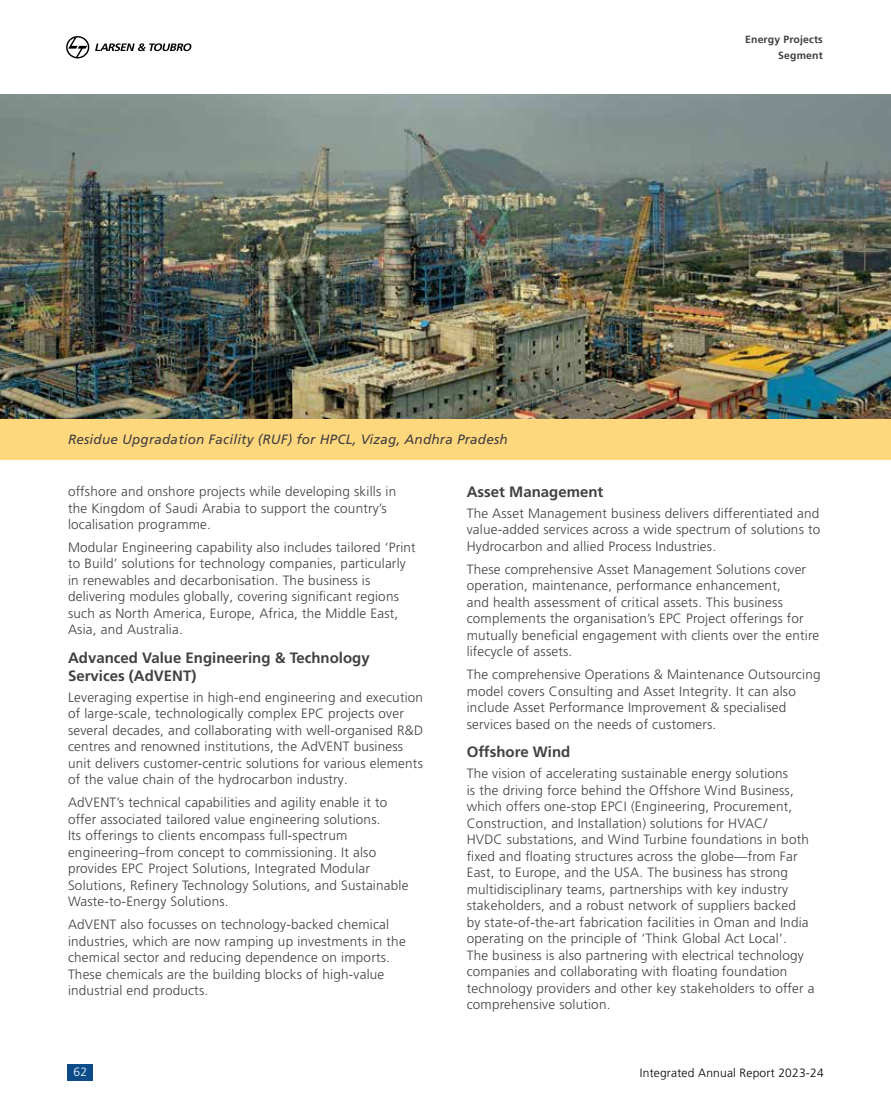
<style>
.page{position:relative;width:891px;height:1107px;background:#fff}
.page>*{position:absolute;margin:0;border:0;box-sizing:border-box;transform-origin:0 0}
.t1{font:700 15px/18px "Frutiger LT Pro";color:#414042}
.t2{font:300 13.5px/16.5px "Frutiger LT Pro";letter-spacing:.015em;color:#414042}
.t3{font:italic 13.5px "Frutiger LT Pro";letter-spacing:.015em;color:#414042}
.t4{font:300 12px "Frutiger LT Pro";letter-spacing:.015em;color:#000}
.t5{font:300 12px "Frutiger LT Pro";color:#fff}
.t6{font:700 10.5px/16.5px "Frutiger LT Pro";letter-spacing:.015em;color:#414042;text-align:right}
</style>
<div class="page">
<div style="left:0;top:419px;width:891px;height:41px;background:#ffd77d"></div>
<svg style="left:66px;top:36px;width:23px;height:22px"></svg>
<svg style="left:95px;top:43px;width:96px;height:8px"></svg>
<div style="left:68px;top:1064px;width:25px;height:16px;background:#0c4d89"></div>
<img style="left:0;top:94px;width:891px;height:325px">
<p class="t3" style="left:68px;top:431px;width:441px">Residue Upgradation Facility (RUF) for HPCL, Vizag, Andhra Pradesh</p>
<p class="t6" style="left:745px;top:31px;width:79px">Energy Projects<br>Segment</p>
<p class="t2" style="left:68px;top:483px;width:330px">offshore and onshore projects while developing skills in the Kingdom of Saudi Arabia to support the country’s localisation programme.</p>
<p class="t2" style="left:68px;top:539px;width:349px">Modular Engineering capability also includes tailored ‘Print to Build’ solutions for technology companies, particularly in renewables and decarbonisation. The business is delivering modules globally, covering significant regions such as North America, Europe, Africa, the Middle East, Asia, and Australia.</p>
<p class="t1" style="left:68px;top:649px;width:303px">Advanced Value Engineering &amp; Technology<br>Services (AdVENT)</p>
<p class="t2" style="left:68px;top:689px;width:357px">Leveraging expertise in high-end engineering and execution of large-scale, technologically complex EPC projects over several decades, and collaborating with well-organised R&amp;D centres and renowned institutions, the AdVENT business unit delivers customer-centric solutions for various elements of the value chain of the hydrocarbon industry.</p>
<p class="t2" style="left:68px;top:794px;width:342px">AdVENT’s technical capabilities and agility enable it to offer associated tailored value engineering solutions.<br>Its offerings to clients encompass full-spectrum engineering–from concept to commissioning. It also provides EPC Project Solutions, Integrated Modular Solutions, Refinery Technology Solutions, and Sustainable Waste-to-Energy Solutions.</p>
<p class="t2" style="left:68px;top:916px;width:339px">AdVENT also focusses on technology-backed chemical industries, which are now ramping up investments in the chemical sector and reducing dependence on imports.<br>These chemicals are the building blocks of high-value industrial end products.</p>
<p class="t1" style="left:467px;top:483px;width:138px">Asset Management</p>
<p class="t2" style="left:467px;top:505px;width:355px;text-align:justify">The Asset Management business delivers differentiated and value-added services across a wide spectrum of solutions to Hydrocarbon and allied Process Industries.</p>
<p class="t2" style="left:467px;top:561px;width:354px">These comprehensive Asset Management Solutions cover operation, maintenance, performance enhancement,<br>and health assessment of critical assets. This business complements the organisation’s EPC Project offerings for mutually beneficial engagement with clients over the entire lifecycle of assets.</p>
<p class="t2" style="left:467px;top:666px;width:355px">The comprehensive Operations &amp; Maintenance Outsourcing model covers Consulting and Asset Integrity. It can also include Asset Performance Improvement &amp; specialised services based on the needs of customers.</p>
<p class="t1" style="left:467px;top:743px;width:105px">Offshore Wind</p>
<p class="t2" style="left:467px;top:765px;width:349px">The vision of accelerating sustainable energy solutions<br>is the driving force behind the Offshore Wind Business, which offers one-stop EPCI (Engineering, Procurement, Construction, and Installation) solutions for HVAC/<br>HVDC substations, and Wind Turbine foundations in both fixed and floating structures across the globe—from Far East, to Europe, and the USA. The business has strong multidisciplinary teams, partnerships with key industry stakeholders, and a robust network of suppliers backed<br>by state-of-the-art fabrication facilities in Oman and India operating on the principle of ‘Think Global Act Local’.<br>The business is also partnering with electrical technology companies and collaborating with floating foundation technology providers and other key stakeholders to offer a comprehensive solution.</p>
<p class="t5" style="left:74px;top:1065px;width:15px">62</p>
<p class="t4" style="left:640px;top:1066px;width:185px">Integrated Annual Report 2023-24</p>
</div>
